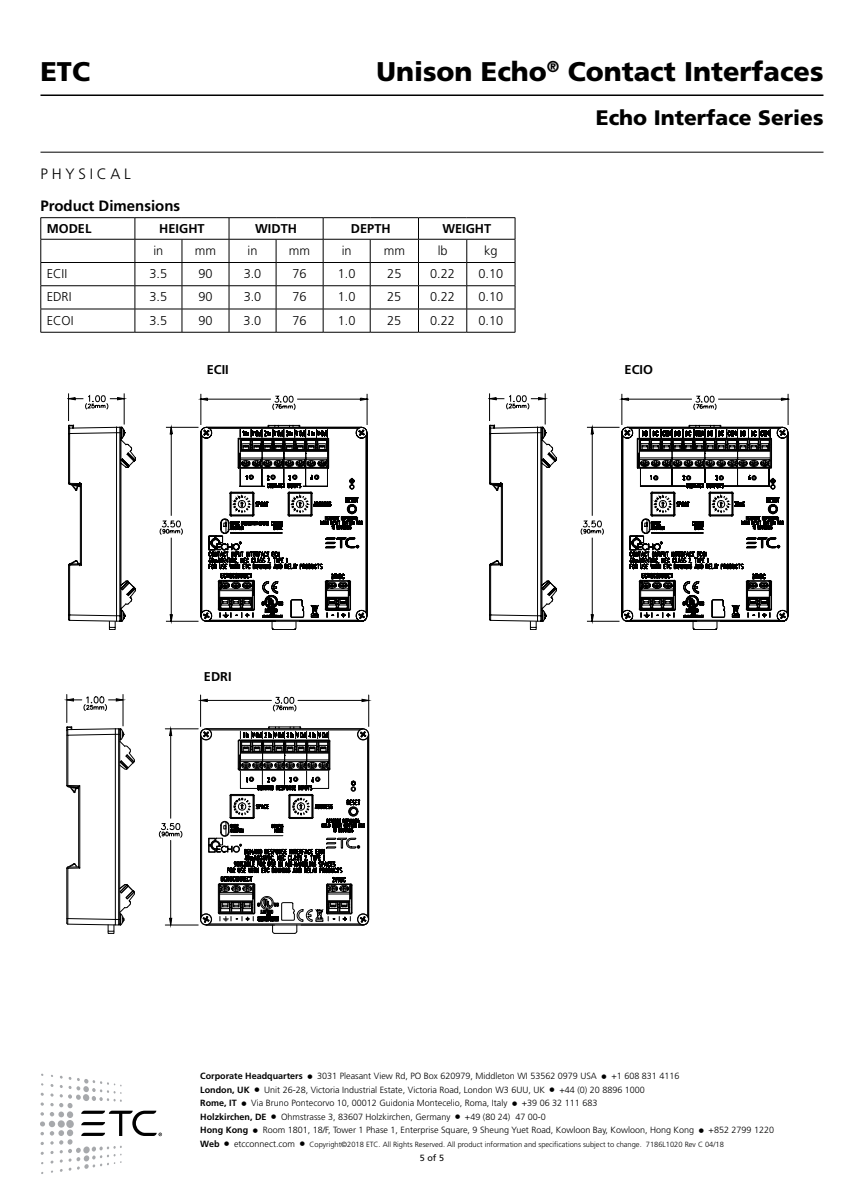
<style>
.page{position:relative;width:864px;height:1188px;background:#fff}
.page>*{position:absolute;margin:0;border:0;box-sizing:border-box;transform-origin:0 0}
.t1{font:900 27px "Frutiger LT";color:#000}
.t2{font:900 21px "Frutiger LT";color:#000}
.t3{font:700 15px "Frutiger LT";color:#000}
.t4{font:300 15px "Frutiger LT";letter-spacing:.25em;color:#000}
.t5{font:300 12.75px "Frutiger LT";color:#000}
.t6{font:700 12.75px "Frutiger LT";color:#000}
.t7{font:300 9px/13.5px "Frutiger LT";color:#000}
.t8{font:9px "Frutiger LT";color:#000}
.t9{font:300 7.5px "Frutiger LT";color:#000}
.s1{font-weight:700}
.s2{font-weight:700;font-size:9px}
.s3{font-size:9px}
</style>
<div class="page">
<hr style="left:40px;top:94px;width:784px;height:2px;background:#000">
<hr style="left:40px;top:152px;width:784px;height:1px;background:#000">
<hr style="left:40px;top:217px;width:95px;height:1px;background:#000">
<hr style="left:135px;top:217px;width:47px;height:1px;background:#000">
<hr style="left:182px;top:217px;width:47px;height:1px;background:#000">
<hr style="left:229px;top:217px;width:47px;height:1px;background:#000">
<hr style="left:276px;top:217px;width:47px;height:1px;background:#000">
<hr style="left:323px;top:217px;width:47px;height:1px;background:#000">
<hr style="left:370px;top:217px;width:49px;height:1px;background:#000">
<hr style="left:418px;top:217px;width:49px;height:1px;background:#000">
<hr style="left:467px;top:217px;width:48px;height:1px;background:#000">
<hr style="left:40px;top:239px;width:95px;height:1px;background:#000">
<hr style="left:135px;top:239px;width:47px;height:1px;background:#000">
<hr style="left:182px;top:239px;width:47px;height:1px;background:#000">
<hr style="left:229px;top:239px;width:47px;height:1px;background:#000">
<hr style="left:276px;top:239px;width:47px;height:1px;background:#000">
<hr style="left:323px;top:239px;width:47px;height:1px;background:#000">
<hr style="left:370px;top:239px;width:49px;height:1px;background:#000">
<hr style="left:418px;top:239px;width:49px;height:1px;background:#000">
<hr style="left:467px;top:239px;width:48px;height:1px;background:#000">
<hr style="left:40px;top:262px;width:95px;height:1px;background:#000">
<hr style="left:135px;top:262px;width:47px;height:1px;background:#000">
<hr style="left:182px;top:262px;width:47px;height:1px;background:#000">
<hr style="left:229px;top:262px;width:47px;height:1px;background:#000">
<hr style="left:276px;top:262px;width:47px;height:1px;background:#000">
<hr style="left:323px;top:262px;width:47px;height:1px;background:#000">
<hr style="left:370px;top:262px;width:49px;height:1px;background:#000">
<hr style="left:418px;top:262px;width:49px;height:1px;background:#000">
<hr style="left:467px;top:262px;width:48px;height:1px;background:#000">
<hr style="left:40px;top:285px;width:95px;height:1px;background:#000">
<hr style="left:135px;top:285px;width:47px;height:1px;background:#000">
<hr style="left:182px;top:285px;width:47px;height:1px;background:#000">
<hr style="left:229px;top:285px;width:47px;height:1px;background:#000">
<hr style="left:276px;top:285px;width:47px;height:1px;background:#000">
<hr style="left:323px;top:285px;width:47px;height:1px;background:#000">
<hr style="left:370px;top:285px;width:49px;height:1px;background:#000">
<hr style="left:418px;top:285px;width:49px;height:1px;background:#000">
<hr style="left:467px;top:285px;width:48px;height:1px;background:#000">
<hr style="left:40px;top:309px;width:95px;height:1px;background:#000">
<svg style="left:40px;top:218px;width:1px;height:114px"></svg>
<hr style="left:135px;top:309px;width:47px;height:1px;background:#000">
<svg style="left:135px;top:218px;width:1px;height:114px"></svg>
<hr style="left:182px;top:309px;width:47px;height:1px;background:#000">
<svg style="left:182px;top:240px;width:1px;height:92px"></svg>
<hr style="left:229px;top:309px;width:47px;height:1px;background:#000">
<svg style="left:229px;top:218px;width:1px;height:114px"></svg>
<hr style="left:276px;top:309px;width:47px;height:1px;background:#000">
<svg style="left:276px;top:240px;width:1px;height:92px"></svg>
<hr style="left:323px;top:309px;width:47px;height:1px;background:#000">
<svg style="left:323px;top:218px;width:1px;height:114px"></svg>
<hr style="left:370px;top:309px;width:49px;height:1px;background:#000">
<svg style="left:370px;top:240px;width:1px;height:92px"></svg>
<hr style="left:418px;top:309px;width:49px;height:1px;background:#000">
<svg style="left:418px;top:218px;width:1px;height:114px"></svg>
<hr style="left:467px;top:309px;width:48px;height:1px;background:#000">
<svg style="left:466px;top:240px;width:1px;height:92px"></svg>
<svg style="left:515px;top:218px;width:1px;height:114px"></svg>
<hr style="left:40px;top:332px;width:95px;height:1px;background:#000">
<hr style="left:135px;top:332px;width:47px;height:1px;background:#000">
<hr style="left:182px;top:332px;width:47px;height:1px;background:#000">
<hr style="left:229px;top:332px;width:47px;height:1px;background:#000">
<hr style="left:276px;top:332px;width:47px;height:1px;background:#000">
<hr style="left:323px;top:332px;width:47px;height:1px;background:#000">
<hr style="left:370px;top:332px;width:49px;height:1px;background:#000">
<hr style="left:418px;top:332px;width:49px;height:1px;background:#000">
<hr style="left:467px;top:332px;width:48px;height:1px;background:#000">
<svg style="left:40px;top:1074px;width:122px;height:100px"></svg>
<svg style="left:67px;top:393px;width:301px;height:32px"></svg>
<svg style="left:68px;top:425px;width:297px;height:205px"></svg>
<svg style="left:489px;top:393px;width:299px;height:237px"></svg>
<svg style="left:64px;top:694px;width:308px;height:240px"></svg>
<h1 class="t1" style="left:40px;top:55px;width:51px">ETC</h1>
<h1 class="t1" style="left:377px;top:55px;width:448px">Unison Echo<sup>®</sup> Contact Interfaces</h1>
<h2 class="t2" style="left:596px;top:105px;width:229px">Echo Interface Series</h2>
<h3 class="t4" style="left:40px;top:166px;width:92px">PHYSICAL</h3>
<h3 class="t3" style="left:40px;top:197px;width:141px">Product Dimensions</h3>
<h3 class="t6" style="left:47px;top:221px;width:46px">MODEL</h3>
<h3 class="t6" style="left:159px;top:221px;width:47px">HEIGHT</h3>
<h3 class="t6" style="left:255px;top:221px;width:43px">WIDTH</h3>
<h3 class="t6" style="left:351px;top:221px;width:41px">DEPTH</h3>
<h3 class="t6" style="left:442px;top:221px;width:50px">WEIGHT</h3>
<h3 class="t5" style="left:153px;top:243px;width:11px">in</h3>
<h3 class="t5" style="left:195px;top:243px;width:23px">mm</h3>
<h3 class="t5" style="left:248px;top:243px;width:11px">in</h3>
<h3 class="t5" style="left:289px;top:243px;width:23px">mm</h3>
<h3 class="t5" style="left:342px;top:243px;width:11px">in</h3>
<h3 class="t5" style="left:384px;top:243px;width:23px">mm</h3>
<h3 class="t5" style="left:438px;top:243px;width:11px">lb</h3>
<h3 class="t5" style="left:484px;top:243px;width:15px">kg</h3>
<h3 class="t5" style="left:47px;top:266px;width:22px">ECII</h3>
<h3 class="t5" style="left:150px;top:266px;width:19px">3.5</h3>
<h3 class="t5" style="left:198px;top:266px;width:16px">90</h3>
<h3 class="t5" style="left:244px;top:266px;width:19px">3.0</h3>
<h3 class="t5" style="left:293px;top:266px;width:16px">76</h3>
<h3 class="t5" style="left:338px;top:266px;width:19px">1.0</h3>
<h3 class="t5" style="left:387px;top:266px;width:16px">25</h3>
<h3 class="t5" style="left:430px;top:266px;width:26px">0.22</h3>
<h3 class="t5" style="left:478px;top:266px;width:26px">0.10</h3>
<h3 class="t5" style="left:47px;top:290px;width:26px">EDRI</h3>
<h3 class="t5" style="left:150px;top:290px;width:19px">3.5</h3>
<h3 class="t5" style="left:198px;top:290px;width:16px">90</h3>
<h3 class="t5" style="left:244px;top:290px;width:19px">3.0</h3>
<h3 class="t5" style="left:292px;top:290px;width:16px">76</h3>
<h3 class="t5" style="left:338px;top:290px;width:19px">1.0</h3>
<h3 class="t5" style="left:387px;top:290px;width:16px">25</h3>
<h3 class="t5" style="left:430px;top:290px;width:26px">0.22</h3>
<h3 class="t5" style="left:478px;top:290px;width:26px">0.10</h3>
<h3 class="t5" style="left:47px;top:313px;width:28px">ECOI</h3>
<h3 class="t5" style="left:150px;top:313px;width:19px">3.5</h3>
<h3 class="t5" style="left:198px;top:313px;width:16px">90</h3>
<h3 class="t5" style="left:244px;top:313px;width:19px">3.0</h3>
<h3 class="t5" style="left:292px;top:313px;width:16px">76</h3>
<h3 class="t5" style="left:338px;top:313px;width:19px">1.0</h3>
<h3 class="t5" style="left:387px;top:313px;width:16px">25</h3>
<h3 class="t5" style="left:430px;top:313px;width:26px">0.22</h3>
<h3 class="t5" style="left:478px;top:313px;width:26px">0.10</h3>
<h3 class="t6" style="left:207px;top:362px;width:23px">ECII</h3>
<h3 class="t6" style="left:625px;top:362px;width:30px">ECIO</h3>
<h3 class="t6" style="left:204px;top:669px;width:29px">EDRI</h3>
<p class="t7" style="left:200px;top:1069px;width:575px"><span class="s1">Corporate Headquarters</span> ■ 3031 Pleasant View Rd, PO Box 620979, Middleton WI 53562 0979 USA ■ +1 608 831 4116<br><span class="s1">London, UK</span> ■ Unit 26-28, Victoria Industrial Estate, Victoria Road, London W3 6UU, UK ■ +44 (0) 20 8896 1000<br><span class="s1">Rome, IT</span> ■ Via Bruno Pontecorvo 10, 00012 Guidonia Montecelio, Roma, Italy ■ +39 06 32 111 683<br><span class="s1">Holzkirchen, DE</span> ■ Ohmstrasse 3, 83607 Holzkirchen, Germany ■ +49 (80 24) 47 00-0<br><span class="s1">Hong Kong</span> ■ Room 1801, 18/F, Tower 1 Phase 1, Enterprise Square, 9 Sheung Yuet Road, Kowloon Bay, Kowloon, Hong Kong ■ +852 2799 1220</p>
<p class="t9" style="left:200px;top:1140px;width:525px"><span class="s2">Web</span> ■ <span class="s3">etcconnect.com</span> ■ Copyright©2018 ETC. All Rights Reserved. All product information and specifications subject to change. 7186L1020 Rev C 04/18</p>
<p class="t8" style="left:420px;top:1153px;width:26px">5 of 5</p>
</div>
